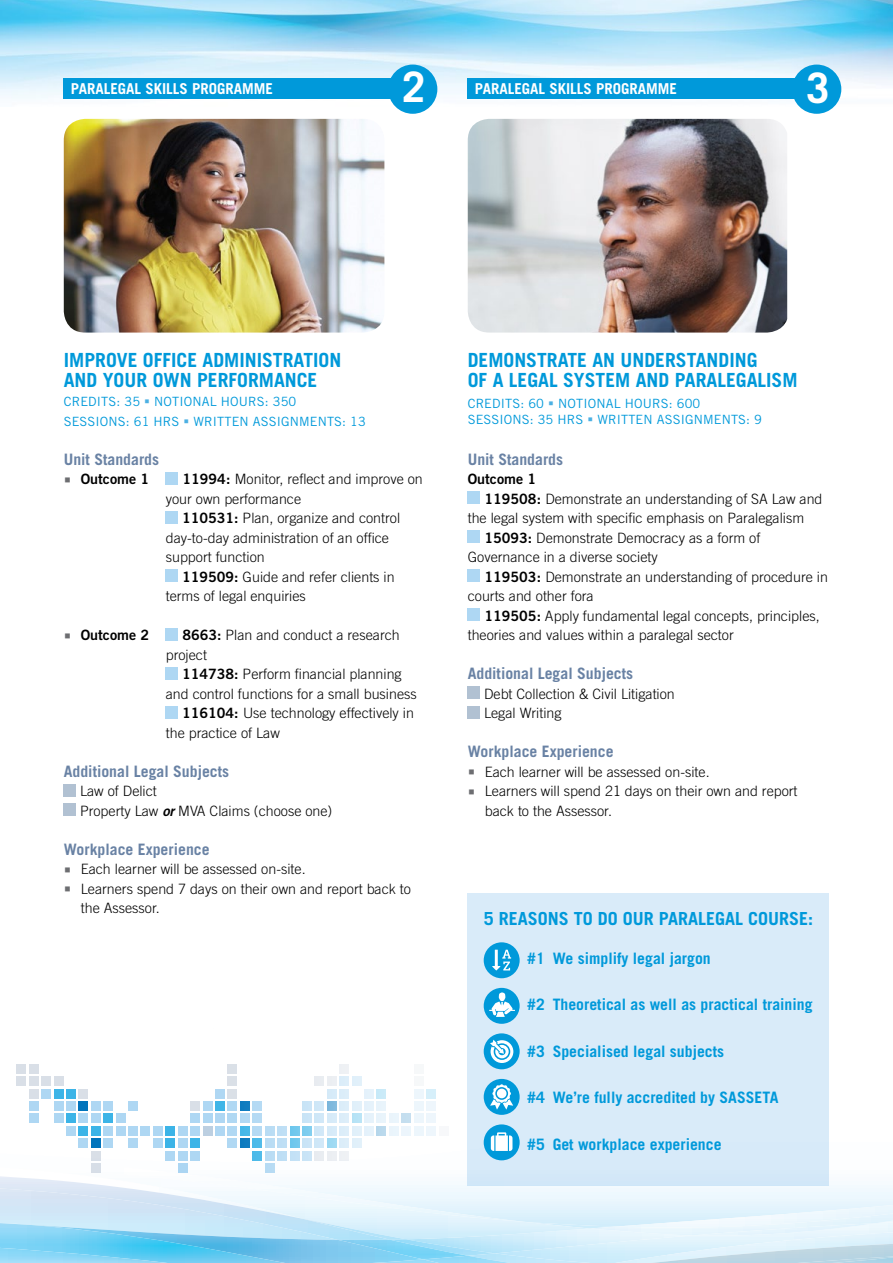
<style>
.page{position:relative;width:893px;height:1263px;background:#fff}
.page>*{position:absolute;margin:0;border:0;box-sizing:border-box;transform-origin:0 0}
.t1{font:700 42px "Trade Gothic";color:#fff}
.t2{font:700 19.5px "Trade Gothic";color:#0099da}
.t3{font:700 18px "Trade Gothic";color:#0099da}
.t4{font:700 15.75px "Trade Gothic";color:#0099da}
.t5{font:700 15.75px "Trade Gothic";color:#6982a4}
.t6{font:700 15px "Trade Gothic";color:#fff}
.t7{font:300 14.25px/19.5px "Trade Gothic";color:#000}
.t8{font:14.25px "Trade Gothic Bold Two";color:#000}
.t9{font:12.75px "Trade Gothic";letter-spacing:.01em;color:#0099da}
.s1{color:#4cb0e3}
.s2{font-family:"Trade Gothic Bold Two";font-weight:400}
.s3{font-family:"Trade Gothic Bold Two";font-weight:400;font-style:italic}
</style>
<div class="page">
<svg style="left:0;top:1176px;width:893px;height:87px;background:#c9e9f8"></svg>
<img style="left:0;top:0;width:893px;height:106px">
<div style="left:64px;top:78px;width:340px;height:21px;background:#0099da"></div>
<div style="left:388px;top:65px;width:49px;height:49px;background:#0099da;border-radius:50%"></div>
<div style="left:166px;top:472px;width:12px;height:12px;background:#aed7f3"></div>
<div style="left:166px;top:511px;width:12px;height:12px;background:#aed7f3"></div>
<div style="left:166px;top:569px;width:12px;height:13px;background:#aed7f3"></div>
<div style="left:166px;top:628px;width:12px;height:12px;background:#aed7f3"></div>
<div style="left:166px;top:667px;width:12px;height:12px;background:#aed7f3"></div>
<div style="left:166px;top:706px;width:12px;height:12px;background:#aed7f3"></div>
<div style="left:64px;top:784px;width:12px;height:12px;background:#b1c1d2"></div>
<div style="left:64px;top:803px;width:12px;height:13px;background:#b1c1d2"></div>
<div style="left:468px;top:78px;width:340px;height:21px;background:#0099da"></div>
<div style="left:792px;top:65px;width:49px;height:49px;background:#0099da;border-radius:50%"></div>
<div style="left:468px;top:491px;width:12px;height:13px;background:#aed7f3"></div>
<div style="left:468px;top:530px;width:12px;height:13px;background:#aed7f3"></div>
<div style="left:468px;top:569px;width:12px;height:13px;background:#aed7f3"></div>
<div style="left:468px;top:608px;width:12px;height:13px;background:#aed7f3"></div>
<div style="left:468px;top:686px;width:12px;height:13px;background:#b1c1d2"></div>
<div style="left:468px;top:706px;width:12px;height:12px;background:#b1c1d2"></div>
<img style="left:64px;top:119px;width:320px;height:214px">
<img style="left:468px;top:119px;width:319px;height:214px">
<img style="left:3px;top:1028px;width:501px;height:160px">
<div style="left:468px;top:894px;width:361px;height:292px;background:#d9ebf9"></div>
<div style="left:484px;top:1079px;width:36px;height:36px;background:#0099da;border-radius:50%"></div>
<svg style="left:490px;top:1084px;width:23px;height:25px"></svg>
<svg style="left:495px;top:1087px;width:13px;height:13px"></svg>
<div style="left:497px;top:1089px;width:9px;height:9px;background:#fff;border-radius:50%"></div>
<div style="left:484px;top:1033px;width:36px;height:36px;background:#0099da;border-radius:50%"></div>
<svg style="left:490px;top:1040px;width:23px;height:23px"></svg>
<div style="left:484px;top:988px;width:36px;height:36px;background:#0099da;border-radius:50%"></div>
<svg style="left:489px;top:992px;width:26px;height:25px"></svg>
<div style="left:484px;top:942px;width:36px;height:36px;background:#0099da;border-radius:50%"></div>
<svg style="left:492px;top:950px;width:19px;height:20px"></svg>
<div style="left:484px;top:1124px;width:36px;height:36px;background:#0099da;border-radius:50%"></div>
<svg style="left:491px;top:1132px;width:21px;height:19px"></svg>
<p class="t6" style="left:71px;top:80px;width:204px">paralegal Skills Programme</p>
<h1 class="t1" style="left:402px;top:61px;width:25px">2</h1>
<p class="t6" style="left:475px;top:80px;width:204px">paralegal Skills Programme</p>
<h1 class="t1" style="left:806px;top:62px;width:25px">3</h1>
<h2 class="t2" style="left:64px;top:348px;width:12px">IMPRO</h2>
<h2 class="t2" style="left:117px;top:348px;width:36px">VE OFFICE</h2>
<h2 class="t2" style="left:203px;top:348px;width:11px">ADMINISTRATION</h2>
<h2 class="t2" style="left:64px;top:368px;width:12px">AND</h2>
<h2 class="t2" style="left:103px;top:368px;width:107px">your OWN PERFORMANCE</h2>
<p class="t9" style="left:64px;top:394px;width:138px">CREDITS: 35 <span class="s1">▪</span> NOTIONAL</p>
<p class="t9" style="left:221px;top:394px;width:77px">HOURS: 350</p>
<p class="t9" style="left:64px;top:414px;width:16px">SESSI</p>
<p class="t9" style="left:100px;top:414px;width:121px">ONS: 61 HRS <span class="s1">▪</span> WRITTEN</p>
<p class="t9" style="left:253px;top:414px;width:66px">ASSIGN MENTS</p>
<p class="t9" style="left:342px;top:414px;width:25px">: 13</p>
<p class="t5" style="left:64px;top:449px;width:97px">Unit Standards</p>
<p class="t8" style="left:81px;top:470px;width:70px">Outcome 1</p>
<p class="t7" style="left:182px;top:469px;width:242px"><span class="s2">11994:</span> Monitor, reflect and improve on</p>
<p class="t7" style="left:166px;top:489px;width:137px">your own performance</p>
<p class="t7" style="left:182px;top:508px;width:220px"><span class="s2">110531:</span> Plan, organize and control</p>
<p class="t7" style="left:166px;top:528px;width:225px">day-to-day administration of an office</p>
<p class="t7" style="left:166px;top:547px;width:100px">support function</p>
<p class="t7" style="left:182px;top:567px;width:214px"><span class="s2">119509:</span> Guide and refer clients in</p>
<p class="t7" style="left:166px;top:586px;width:142px">terms of legal enquiries</p>
<p class="t8" style="left:81px;top:626px;width:70px">Outcome 2</p>
<p class="t7" style="left:166px;top:625px;width:235px;text-indent:17px"><span class="s2">8663:</span> Plan and conduct a research project</p>
<p class="t7" style="left:182px;top:664px;width:221px"><span class="s2">114738:</span> Perform financial planning</p>
<p class="t7" style="left:166px;top:684px;width:252px">and control functions for a small business</p>
<p class="t7" style="left:182px;top:703px;width:233px"><span class="s2">116104:</span> Use technology effectively in</p>
<p class="t7" style="left:166px;top:723px;width:116px">the practice of Law</p>
<p class="t5" style="left:64px;top:761px;width:167px">Additional Legal Subjects</p>
<p class="t7" style="left:80px;top:781px;width:254px">Law of Delict<br>Property Law <span class="s3">or</span> MVA Claims (choose one)</p>
<p class="t5" style="left:64px;top:839px;width:147px">Workplace Experience</p>
<p class="t7" style="left:81px;top:859px;width:332px">Each learner will be assessed on-site.<br>Learners spend 7 days on their own and report back to the Assessor.</p>
<h2 class="t2" style="left:468px;top:348px;width:12px">DEMONSTRATE</h2>
<h2 class="t2" style="left:592px;top:348px;width:52px">AN UNDERSTANDING</h2>
<h2 class="t2" style="left:468px;top:368px;width:52px">OF ALEGAL</h2>
<h2 class="t2" style="left:563px;top:368px;width:12px">SYSTEM</h2>
<h2 class="t2" style="left:636px;top:368px;width:12px">AND</h2>
<h2 class="t2" style="left:675px;top:368px;width:12px">PARALEGALISM</h2>
<p class="t9" style="left:468px;top:395px;width:138px">CREDITS: 60 <span class="s1">▪</span> NOTIONAL</p>
<p class="t9" style="left:625px;top:395px;width:77px">HOURS: 600</p>
<p class="t9" style="left:468px;top:412px;width:16px">SESSI</p>
<p class="t9" style="left:504px;top:412px;width:121px">ONS: 35 H RS <span class="s1">▪</span> WRITTEN</p>
<p class="t9" style="left:657px;top:412px;width:66px">ASSIGN MENTS</p>
<p class="t9" style="left:746px;top:412px;width:17px">: 9</p>
<p class="t5" style="left:468px;top:449px;width:97px">Unit Standards</p>
<p class="t8" style="left:468px;top:470px;width:70px">Outcome 1</p>
<p class="t7" style="left:484px;top:489px;width:340px"><span class="s2">119508:</span> Demonstrate an understanding of SA Law and</p>
<p class="t7" style="left:468px;top:508px;width:338px">the legal system with specific emphasis on Paralegalism</p>
<p class="t7" style="left:484px;top:528px;width:277px"><span class="s2">15093:</span> Demonstrate Democracy as a form of</p>
<p class="t7" style="left:468px;top:547px;width:191px">Governance in a diverse society</p>
<p class="t7" style="left:484px;top:567px;width:345px"><span class="s2">119503:</span> Demonstrate an understanding of procedure in</p>
<p class="t7" style="left:468px;top:586px;width:127px">courts and other fora</p>
<p class="t7" style="left:484px;top:606px;width:337px"><span class="s2">119505:</span> Apply fundamental legal concepts, principles,</p>
<p class="t7" style="left:468px;top:625px;width:268px">theories and values within a paralegal sector</p>
<p class="t5" style="left:468px;top:664px;width:167px">Additional Legal Subjects</p>
<p class="t7" style="left:484px;top:684px;width:192px">Debt Collection &amp; Civil Litigation<br>Legal Writing</p>
<p class="t5" style="left:468px;top:742px;width:147px">Workplace Experience</p>
<p class="t7" style="left:485px;top:762px;width:314px">Each learner will be assessed on-site.<br>Learners will spend 21 days on their own and report back to the Assessor.</p>
<p class="t3" style="left:484px;top:908px;width:331px">5 reasons to do our paralegal course:</p>
<p class="t4" style="left:527px;top:948px;width:185px">#1 We simplify legal jargon</p>
<p class="t4" style="left:527px;top:995px;width:287px">#2 Theoretical as well as practical training</p>
<p class="t4" style="left:527px;top:1041px;width:198px">#3 Specialised legal subjects</p>
<p class="t4" style="left:527px;top:1088px;width:202px">#4 We’re fully accredited by SASSETA</p>
<p class="t4" style="left:527px;top:1134px;width:196px">#5 Get workplace experience</p>
</div>
